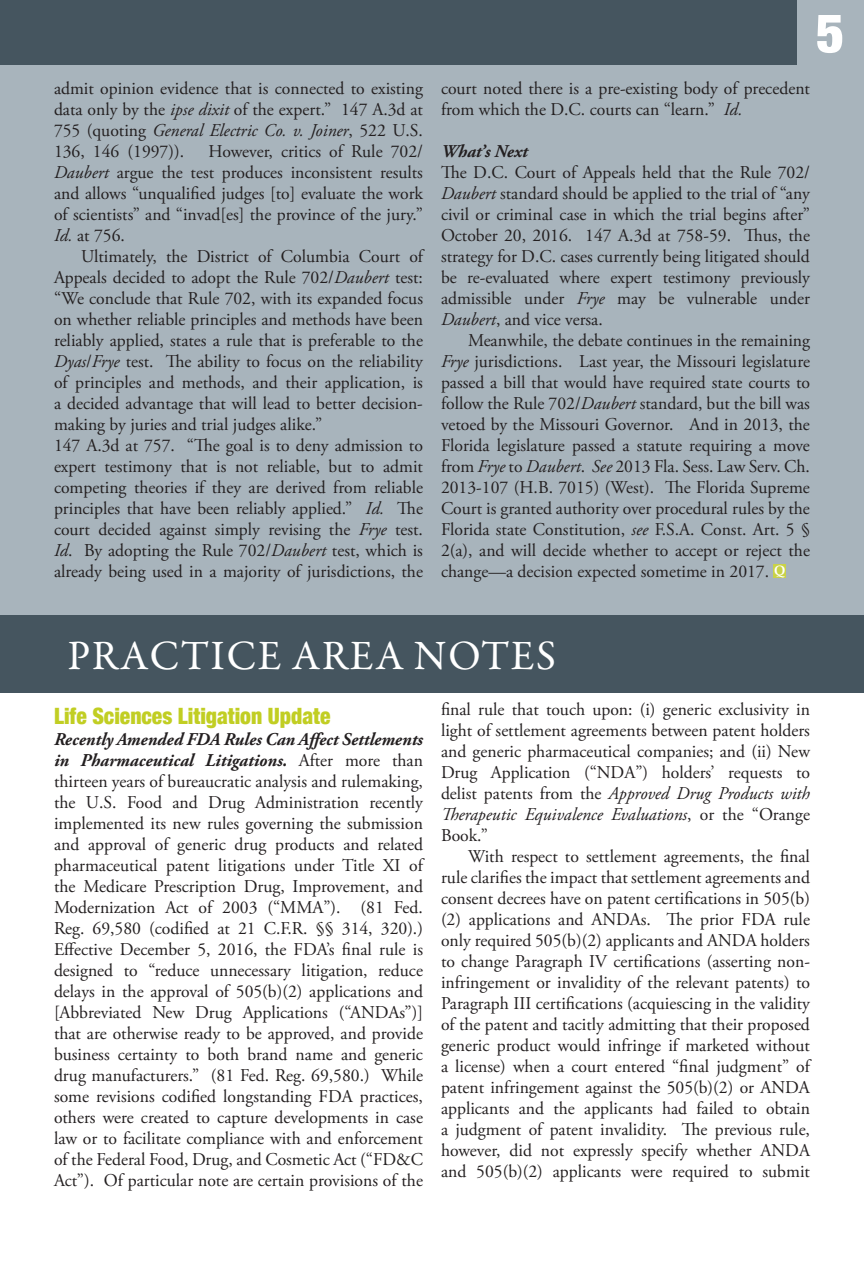
<style>
.page{position:relative;width:864px;height:1269px;background:#fff}
.page>*{position:absolute;margin:0;border:0;box-sizing:border-box;transform-origin:0 0}
.t1{font:900 condensed 54px "Helvetica Neue";color:#fff}
.t2{font:42px "Garamond Premr Pro";letter-spacing:.035em;color:#fff}
.QE_-_Main_Article_St{font:900 condensed 22.5px "Helvetica Neue";color:#c1ce23;scale:.96 1}
.QE_-_Main_Article_St-2{font:18px/21px "Adobe Garamond Pro";color:#231f20;text-align:justify}
.QE_-_Main_Article_St-3{font:italic 700 18px "Adobe Garamond Pro";color:#231f20}
.t3{font:700 13.5px "Palatino Linotype";color:#fff}
.s1{font-style:italic}
.s2{font-weight:700;font-style:italic}
</style>
<div class="page">
<div style="left:0;top:0;width:864px;height:615px;background:#a8b4bc"></div>
<div style="left:0;top:0;width:796px;height:64px;background:#45555f"></div>
<div style="left:773px;top:565px;width:13px;height:13px;background:#c9d247"></div>
<div style="left:0;top:615px;width:864px;height:78px;background:#45555f"></div>
<p class="QE_-_Main_Article_St-2" style="left:54px;top:78px;width:371px">admit opinion evidence that is connected to existing data only by the <span class="s1">ipse dixit</span> of the expert.” 147 A.3d at 755 (quoting <span class="s1">General Electric Co. v. Joiner</span>, 522 U.S.<br>136, 146 (1997)).</p>
<p class="QE_-_Main_Article_St-2" style="left:54px;top:141px;width:371px;text-indent:154px">However, critics of Rule 702/ <span class="s1">Daubert</span> argue the test produces inconsistent results and allows “unqualified judges [to] evaluate the work of scientists” and “invad[es] the province of the jury.” <span class="s1">Id.</span> at 756.</p>
<p class="QE_-_Main_Article_St-2" style="left:54px;top:246px;width:371px;text-indent:27px">Ultimately, the District of Columbia Court of Appeals decided to adopt the Rule 702/<span class="s1">Daubert</span> test: “We conclude that Rule 702, with its expanded focus on whether reliable principles and methods have been reliably applied, states a rule that is preferable to the <span class="s1">Dyas</span>/<span class="s1">Frye</span> test. The ability to focus on the reliability of principles and methods, and their application, is a decided advantage that will lead to better decision&shy;making by juries and trial judges alike.”</p>
<p class="QE_-_Main_Article_St-2" style="left:54px;top:435px;width:371px">147 A.3d at 757. “The goal is to deny admission to expert testimony that is not reliable, but to admit competing theories if they are derived from reliable principles that have been reliably applied.” <span class="s1">Id.</span> The court decided against simply revising the <span class="s1">Frye</span> test.<br><span class="s1">Id</span>. By adopting the Rule 702/<span class="s1">Daubert</span> test, which is already being used in a majority of jurisdictions, the</p>
<p class="t1" style="left:816px;top:0;width:30px">5</p>
<p class="QE_-_Main_Article_St-2" style="left:441px;top:78px;width:371px">court noted there is a pre-existing body of precedent from which the D.C. courts can “learn.” <span class="s1">Id.</span></p>
<p class="QE_-_Main_Article_St-3" style="left:441px;top:141px;width:88px">What’s Next</p>
<p class="QE_-_Main_Article_St-2" style="left:441px;top:162px;width:371px">The D.C. Court of Appeals held that the Rule 702/ <span class="s1">Daubert</span> standard should be applied to the trial of “any civil or criminal case in which the trial begins after” October 20, 2016. 147 A.3d at 758-59. Thus, the strategy for D.C. cases currently being litigated should be re-evaluated where expert testimony previously admissible under <span class="s1">Frye</span> may be vulnerable under <span class="s1">Daubert</span>, and vice versa.</p>
<p class="QE_-_Main_Article_St-2" style="left:441px;top:330px;width:371px;text-indent:27px">Meanwhile, the debate continues in the remaining <span class="s1">Frye</span> jurisdictions. Last year, the Missouri legislature passed a bill that would have required state courts to follow the Rule 702/<span class="s1">Daubert</span> standard, but the bill was vetoed by the Missouri Governor. And in 2013, the Florida legislature passed a statute requiring a move from <span class="s1">Frye</span> to <span class="s1">Daubert</span>. <span class="s1">See</span> 2013 Fla. Sess. Law Serv. Ch.<br>2013-107 (H.B. 7015) (West). The Florida Supreme Court is granted authority over procedural rules by the Florida state Constitution, <span class="s1">see</span> F.S.A. Const. Art. 5 § 2(a), and will decide whether to accept or reject the change—a decision expected sometime in 2017.</p>
<p class="t3" style="left:774px;top:560px;width:13px">Q</p>
<p class="t2" style="left:68px;top:631px;width:490px">PRACTICE AREA NOTES</p>
<p class="QE_-_Main_Article_St" style="left:54px;top:702px;width:289px">Life Sciences Litigation Update</p>
<p class="QE_-_Main_Article_St-2" style="left:54px;top:729px;width:371px"><span class="s2">Recently Amended FDA Rules Can Affect Settlements in Pharmaceutical Litigations.</span> After more than thirteen years of bureaucratic analysis and rulemaking, the U.S. Food and Drug Administration recently implemented its new rules governing the submission and approval of generic drug products and related pharmaceutical patent litigations under Title XI of the Medicare Prescription Drug, Improvement, and Modernization Act of 2003 (“MMA”). (81 Fed.<br>Reg. 69,580 (codified at 21 C.F.R. §§ 314, 320).)<br>Effective December 5, 2016, the FDA’s final rule is designed to “reduce unnecessary litigation, reduce delays in the approval of 505(b)(2) applications and [Abbreviated New Drug Applications (“ANDAs”)] that are otherwise ready to be approved, and provide business certainty to both brand name and generic drug manufacturers.” (81 Fed. Reg. 69,580.) While some revisions codified longstanding FDA practices, others were created to capture developments in case law or to facilitate compliance with and enforcement of the Federal Food, Drug, and Cosmetic Act (“FD&amp;C Act”). Of particular note are certain provisions of the</p>
<p class="QE_-_Main_Article_St-2" style="left:441px;top:699px;width:371px">final rule that touch upon: (i) generic exclusivity in light of settlement agreements between patent holders and generic pharmaceutical companies; and (ii) New Drug Application (“NDA”) holders’ requests to delist patents from the <span class="s1">Approved Drug Products with Therapeutic Equivalence Evaluations</span>, or the “Orange Book.”</p>
<p class="QE_-_Main_Article_St-2" style="left:441px;top:846px;width:371px;text-indent:27px">With respect to settlement agreements, the final rule clarifies the impact that settlement agreements and consent decrees have on patent certifications in 505(b) (2) applications and ANDAs. The prior FDA rule only required 505(b)(2) applicants and ANDA holders to change Paragraph IV certifications (asserting non&shy;infringement or invalidity of the relevant patents) to Paragraph III certifications (acquiescing in the validity of the patent and tacitly admitting that their proposed generic product would infringe if marketed without a license) when a court entered “final judgment” of patent infringement against the 505(b)(2) or ANDA applicants and the applicants had failed to obtain a judgment of patent invalidity. The previous rule, however, did not expressly specify whether ANDA and 505(b)(2) applicants were required to submit</p>
</div>
